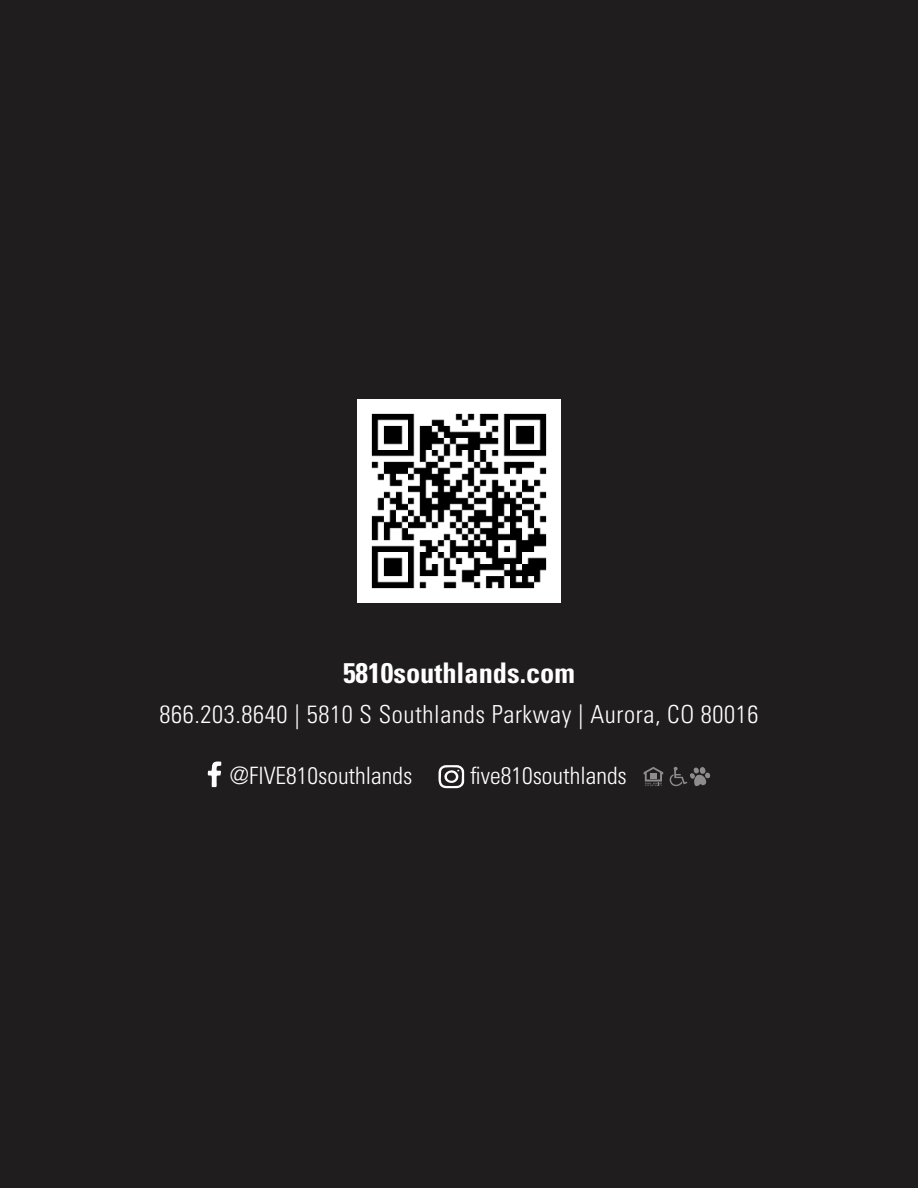
<style>
.page{position:relative;width:918px;height:1188px;background:#1f1d1e}
.page>*{position:absolute;margin:0;border:0;box-sizing:border-box;transform-origin:0 0}
.t1{font:700 condensed 28.35px "Univers LT Std";color:#fff}
.t2{font:300 condensed 24.9px "Univers LT Std";letter-spacing:.025em;color:#fff}
.t3{font:300 condensed 23.85px "Univers LT Std";color:#fff}
</style>
<div class="page">
<img style="left:358px;top:400px;width:202px;height:202px">
<svg style="left:208px;top:761px;width:14px;height:26px"></svg>
<svg style="left:438px;top:765px;width:26px;height:23px"></svg>
<svg style="left:644px;top:767px;width:19px;height:19px"></svg>
<svg style="left:670px;top:767px;width:40px;height:19px"></svg>
<p class="t1" style="left:343px;top:656px;width:233px">5810southlands.com</p>
<p class="t2" style="left:159px;top:700px;width:601px">866.203.8640 | 5810 S Southlands Parkway | Aurora, CO 80016</p>
<p class="t3" style="left:230px;top:761px;width:184px">@FIVE810southlands</p>
<p class="t3" style="left:470px;top:761px;width:158px">five810southlands</p>
</div>
